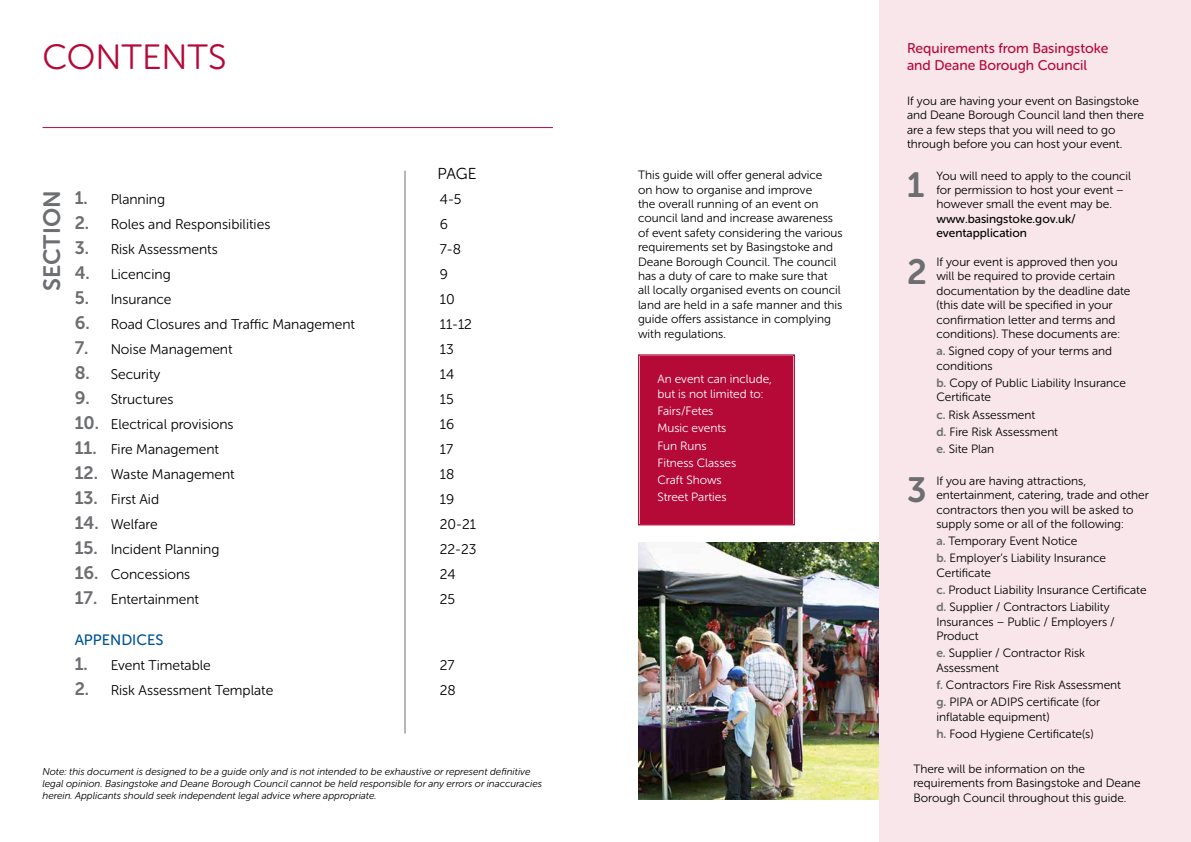
<style>
.page{position:relative;width:1191px;height:842px;background:#fff}
.page>*{position:absolute;margin:0;border:0;box-sizing:border-box;transform-origin:0 0}
.t1{font:35px "Museo Sans Rounded 300";color:#b50938}
.t2{font:35px "Museo Sans Rounded 700";color:#6d6e71}
.t3{font:23.6px "Museo Sans Rounded 700";color:#6d6e71}
.t4{font:15.8px "Museo Sans Rounded 300";color:#000}
.t5{font:15px "Museo Sans Rounded 500";color:#005596}
.t6{font:14px/25px "Museo Sans Rounded 300";color:#000}
.t7{font:14px/16.8px "Museo Sans Rounded 500";color:#b50938}
.t8{font:12px/14.4px "Museo Sans Rounded 300";color:#000}
.t9{font:12px/17.2px "Museo Sans Rounded 300";color:#fff}
.t10{font:12px/14.4px "Museo Sans Rounded 500";color:#000}
.t11{font:italic 10px/12px "Museo Sans Rounded 300";color:#000}
.s1{font-family:"Museo Sans Rounded 700";font-size:18px;color:#6d6e71}
.s2{font-family:"Museo Sans Rounded 700";color:#6d6e71}
</style>
<div class="page">
<img style="left:638px;top:542px;width:241px;height:257px">
<div style="left:879px;top:0;width:312px;height:842px;background:#f8e6eb"></div>
<hr style="left:404px;top:171px;width:1px;height:562px;background:#6d6e71">
<hr style="left:43px;top:127px;width:510px;height:1px;background:#b50938">
<div style="left:638px;top:354px;width:157px;height:172px;background:#b50938"></div>
<div style="left:640px;top:357px;width:152px;height:166px;border:1px solid #b50938"></div>
<h1 class="t1" style="left:43px;top:38px;width:185px">CONTENTS</h1>
<p class="t3" style="left:39px;top:291px;width:102px;rotate:-90deg">SECTION</p>
<p class="t6" style="left:75px;top:186px;width:92px"><span class="s1">1.</span> Planning</p>
<p class="t6" style="left:75px;top:211px;width:197px"><span class="s1">2.</span> Roles and Responsibilities</p>
<p class="t6" style="left:75px;top:236px;width:145px"><span class="s1">3.</span> Risk Assessments</p>
<p class="t6" style="left:75px;top:261px;width:98px"><span class="s1">4.</span> Licencing</p>
<p class="t6" style="left:75px;top:286px;width:98px"><span class="s1">5.</span> Insurance</p>
<p class="t6" style="left:75px;top:311px;width:282px"><span class="s1">6.</span> Road Closures and Traffic Management</p>
<p class="t6" style="left:75px;top:336px;width:159px"><span class="s1">7.</span> Noise Management</p>
<p class="t6" style="left:75px;top:361px;width:87px"><span class="s1">8.</span> Security</p>
<p class="t6" style="left:75px;top:386px;width:100px"><span class="s1">9.</span> Structures</p>
<p class="t6" style="left:75px;top:411px;width:160px"><span class="s1">10.</span> Electrical provisions</p>
<p class="t6" style="left:75px;top:436px;width:146px"><span class="s1">11.</span> Fire Management</p>
<p class="t6" style="left:75px;top:461px;width:161px"><span class="s1">12.</span> Waste Management</p>
<p class="t6" style="left:75px;top:486px;width:86px"><span class="s1">13.</span> First Aid</p>
<p class="t6" style="left:75px;top:511px;width:85px"><span class="s1">14.</span> Welfare</p>
<p class="t6" style="left:75px;top:536px;width:146px"><span class="s1">15.</span> Incident Planning</p>
<p class="t6" style="left:75px;top:561px;width:117px"><span class="s1">16.</span> Concessions</p>
<p class="t6" style="left:75px;top:586px;width:126px"><span class="s1">17.</span> Entertainment</p>
<p class="t5" style="left:75px;top:632px;width:90px">APPENDICES</p>
<p class="t6" style="left:75px;top:653px;width:138px"><span class="s1">1.</span> Event Timetable</p>
<p class="t6" style="left:75px;top:678px;width:200px"><span class="s1">2.</span> Risk Assessment Template</p>
<p class="t4" style="left:437px;top:165px;width:40px">PAGE</p>
<p class="t6" style="left:440px;top:186px;width:38px">4-5<br>6<br>7-8<br>9<br>10<br>11-12<br>13<br>14<br>15<br>16<br>17<br>18<br>19<br>20-21<br>22-23<br>24<br>25</p>
<p class="t6" style="left:440px;top:653px;width:18px">27<br>28</p>
<p class="t11" style="left:43px;top:766px;width:501px">Note: this document is designed to be a guide only and is not intended to be exhaustive or represent definitive legal opinion. Basingstoke and Deane Borough Council cannot be held responsible for any errors or inaccuracies herein. Applicants should seek independent legal advice where appropriate.</p>
<p class="t8" style="left:638px;top:168px;width:206px">This guide will offer general advice<br>on how to organise and improve<br>the overall running of an event on council land and increase awareness of event safety considering the various requirements set by Basingstoke and Deane Borough Council. The council has a duty of care to make sure that<br>all locally organised events on council land are held in a safe manner and this guide offers assistance in complying with regulations.</p>
<p class="t9" style="left:657px;top:372px;width:116px;line-height:14.4px">An event can include, but is not limited to:</p>
<p class="t9" style="left:657px;top:402px;width:80px">Fairs/Fetes<br>Music events<br>Fun Runs<br>Fitness Classes<br>Craft Shows<br>Street Parties</p>
<p class="t7" style="left:907px;top:40px;width:203px">Requirements from Basingstoke and Deane Borough Council</p>
<p class="t8" style="left:907px;top:94px;width:238px">If you are having your event on Basingstoke and Deane Borough Council land then there are a few steps that you will need to go through before you can host your event.</p>
<p class="t2" style="left:907px;top:165px;width:19px">1</p>
<p class="t8" style="left:936px;top:168px;width:196px">You will need to apply to the council for permission to host your event –</p>
<p class="t8" style="left:936px;top:197px;width:177px">however small the event may be.</p>
<p class="t10" style="left:936px;top:212px;width:141px">www.basingstoke.gov.uk/ eventapplication</p>
<p class="t2" style="left:907px;top:252px;width:21px">2</p>
<p class="t8" style="left:936px;top:255px;width:183px">If your event is approved then you will be required to provide certain</p>
<p class="t8" style="left:936px;top:284px;width:196px">documentation by the deadline date (this date will be specified in your confirmation letter and terms and conditions). These documents are:</p>
<p class="t8" style="left:936px;top:344px;width:177px"><span class="s2">a.</span> Signed copy of your terms and conditions</p>
<p class="t8" style="left:936px;top:376px;width:191px"><span class="s2">b.</span> Copy of Public Liability Insurance<br>Certificate</p>
<p class="t8" style="left:936px;top:407px;width:100px"><span class="s2">c.</span> Risk Assessment</p>
<p class="t8" style="left:936px;top:425px;width:123px"><span class="s2">d.</span> Fire Risk Assessment</p>
<p class="t8" style="left:936px;top:442px;width:59px"><span class="s2">e.</span> Site Plan</p>
<p class="t2" style="left:907px;top:471px;width:21px">3</p>
<p class="t8" style="left:936px;top:473px;width:214px">If you are having attractions, entertainment, catering, trade and other</p>
<p class="t8" style="left:936px;top:502px;width:199px">contractors then you will be asked to supply some or all of the following:</p>
<p class="t8" style="left:936px;top:534px;width:142px"><span class="s2">a.</span> Temporary Event Notice</p>
<p class="t8" style="left:936px;top:551px;width:171px"><span class="s2">b.</span> Employer’s Liability Insurance<br>Certificate</p>
<p class="t8" style="left:936px;top:583px;width:212px"><span class="s2">c.</span> Product Liability Insurance Certificate</p>
<p class="t8" style="left:936px;top:600px;width:180px"><span class="s2">d.</span> Supplier / Contractors Liability<br>Insurances – Public / Employers /<br>Product</p>
<p class="t8" style="left:936px;top:646px;width:150px"><span class="s2">e.</span> Supplier / Contractor Risk<br>Assessment</p>
<p class="t8" style="left:936px;top:678px;width:186px"><span class="s2">f.</span> Contractors Fire Risk Assessment</p>
<p class="t8" style="left:936px;top:695px;width:165px"><span class="s2">g.</span> PIPA or ADIPS certificate (for inflatable equipment)</p>
<p class="t8" style="left:936px;top:726px;width:159px"><span class="s2">h.</span> Food Hygiene Certificate(s)</p>
<p class="t8" style="left:913px;top:762px;width:229px">There will be information on the requirements from Basingstoke and Deane<br>Borough Council throughout this guide.</p>
</div>
